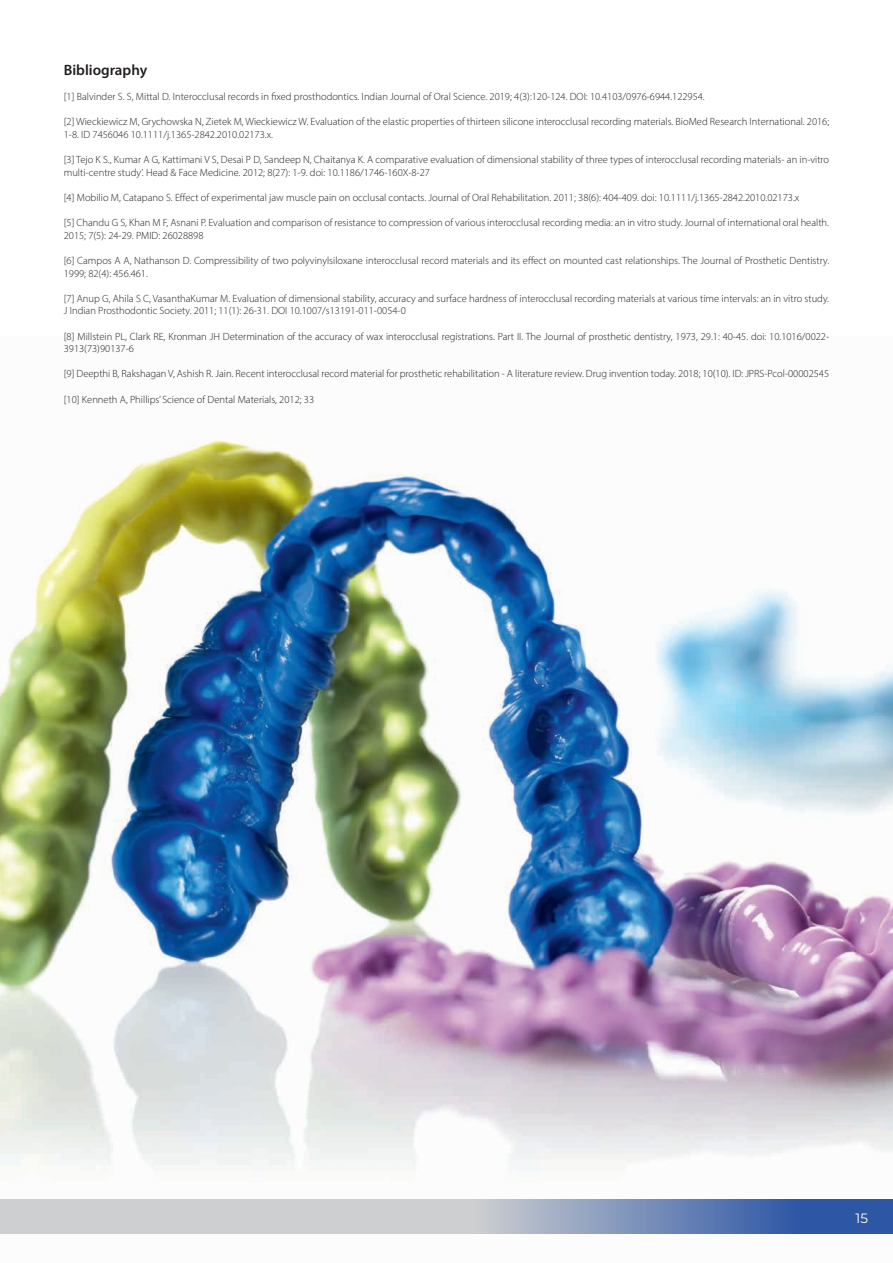
<style>
.page{position:relative;width:893px;height:1263px;background:#fff}
.page>*{position:absolute;margin:0;border:0;box-sizing:border-box;transform-origin:0 0}
.t1{font:600 15px "Myriad Pro";color:#231f20}
.t2{font:100 13.5px "Montserrat";color:#fff}
.t3{font:300 10.5px/12.6px "Myriad Pro";color:#231f20}
</style>
<div class="page">
<img style="left:0;top:440px;width:893px;height:794px">
<svg style="left:0;top:1199px;width:829px;height:34px;fill:#cecfd1"></svg>
<div style="left:831px;top:1199px;width:62px;height:34px;background:#2d56a5"></div>
<p class="t1" style="left:64px;top:60px;width:85px">Bibliography</p>
<p class="t3" style="left:64px;top:90px;width:642px">[1] Balvinder S. S, Mittal D. Interocclusal records in fixed prosthodontics. Indian Journal of Oral Science. 2019; 4(3):120-124. DOI: 10.4103/0976-6944.122954.</p>
<p class="t3" style="left:64px;top:116px;width:767px">[2] Wieckiewicz M, Grychowska N, Zietek M, Wieckiewicz W. Evaluation of the elastic properties of thirteen silicone interocclusal recording materials. BioMed Research International. 2016;<br>1-8. ID 7456046 10.1111/j.1365-2842.2010.02173.x.</p>
<p class="t3" style="left:64px;top:153px;width:767px">[3] Tejo K S., Kumar A G, Kattimani V S, Desai P D, Sandeep N, Chaitanya K. A comparative evaluation of dimensional stability of three types of interocclusal recording materials- an in-vitro multi-centre study’. Head &amp; Face Medicine. 2012; 8(27): 1-9. doi: 10.1186/1746-160X-8-27</p>
<p class="t3" style="left:64px;top:191px;width:737px">[4] Mobilio M, Catapano S. Effect of experimental jaw muscle pain on occlusal contacts. Journal of Oral Rehabilitation. 2011; 38(6): 404-409. doi: 10.1111/j.1365-2842.2010.02173.x</p>
<p class="t3" style="left:64px;top:216px;width:767px">[5] Chandu G S, Khan M F, Asnani P. Evaluation and comparison of resistance to compression of various interocclusal recording media: an in vitro study. Journal of international oral health.<br>2015; 7(5): 24-29. PMID: 26028898</p>
<p class="t3" style="left:64px;top:254px;width:767px">[6] Campos A A, Nathanson D. Compressibility of two polyvinylsiloxane interocclusal record materials and its effect on mounted cast relationships. The Journal of Prosthetic Dentistry.<br>1999; 82(4): 456.461.</p>
<p class="t3" style="left:64px;top:292px;width:767px">[7] Anup G, Ahila S C, VasanthaKumar M. Evaluation of dimensional stability, accuracy and surface hardness of interocclusal recording materials at various time intervals: an in vitro study.<br>J Indian Prosthodontic Society. 2011; 11(1): 26-31. DOI 10.1007/s13191-011-0054-0</p>
<p class="t3" style="left:64px;top:330px;width:767px">[8] Millstein PL, Clark RE, Kronman JH Determination of the accuracy of wax interocclusal registrations. Part II. The Journal of prosthetic dentistry, 1973, 29.1: 40-45. doi: 10.1016/0022-<br>3913(73)90137-6</p>
<p class="t3" style="left:64px;top:368px;width:767px">[9] Deepthi B, Rakshagan V, Ashish R. Jain. Recent interocclusal record material for prosthetic rehabilitation - A literature review. Drug invention today. 2018; 10(10). ID: JPRS-Pcol-00002545</p>
<p class="t3" style="left:64px;top:393px;width:252px">[10] Kenneth A, Phillips’ Science of Dental Materials, 2012; 33</p>
<p class="t2" style="left:856px;top:1209px;width:14px">15</p>
</div>
